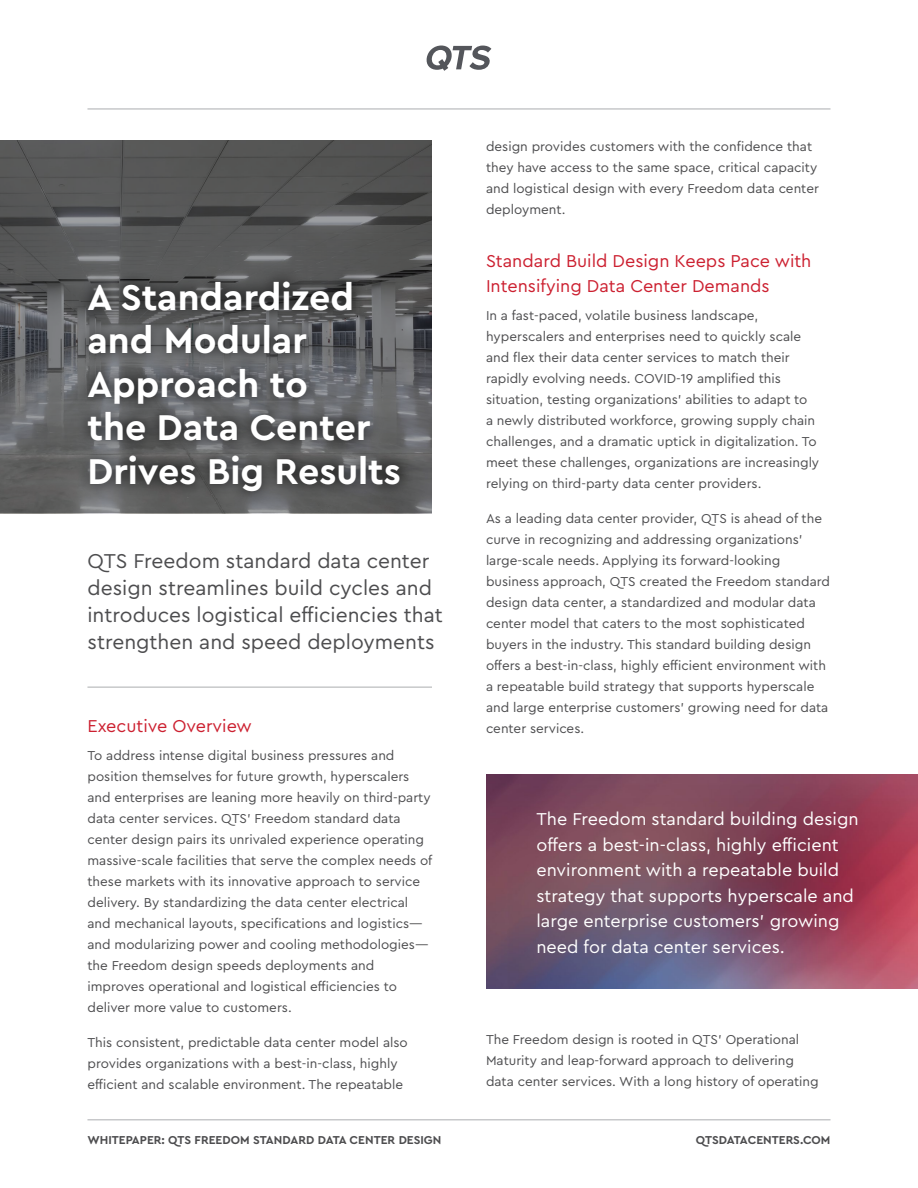
<style>
.page{position:relative;width:918px;height:1188px;background:#fff}
.page>*{position:absolute;margin:0;border:0;box-sizing:border-box;transform-origin:0 0}
.t1{font:700 37.5px/43.5px "Cera Pro";color:#fff}
.t2{font:21px/27px "Cera Pro";color:#4d4d4f}
.t3{font:18px/25.5px "Cera Pro";color:#fff}
.t4{font:18px/25.5px "Cera Pro";color:#cc2030}
.t5{font:13.5px/21px "Cera Pro";color:#4d4d4f}
.t6{font:700 12px "Cera Pro";color:#4d4d4f}
</style>
<div class="page">
<hr style="left:87px;top:108px;width:744px;height:2px;background:#c7c8ca">
<hr style="left:87px;top:1119px;width:744px;height:1px;background:#c7c8ca">
<svg style="left:426px;top:46px;width:65px;height:25px"></svg>
<svg style="left:0;top:140px;width:432px;height:373px;fill:#585858"></svg>
<div style="left:74px;top:267px;width:340px;height:238px;background:#000;opacity:.64"></div>
<hr style="left:87px;top:686px;width:345px;height:2px;background:#c7c8ca">
<img style="left:486px;top:775px;width:432px;height:213px">
<h1 class="t1" style="left:87px;top:274px;width:315px">A Standardized and Modular<br>Approach to<br>the Data Center<br>Drives Big Results</h1>
<h2 class="t2" style="left:87px;top:546px;width:357px">QTS Freedom standard data center design streamlines build cycles and introduces logistical efficiencies that strengthen and speed deployments</h2>
<h3 class="t4" style="left:87px;top:713px;width:166px">Executive Overview</h3>
<p class="t5" style="left:87px;top:745px;width:346px">To address intense digital business pressures and position themselves for future growth, hyperscalers and enterprises are leaning more heavily on third-party data center services. QTS’ Freedom standard data center design pairs its unrivaled experience operating massive-scale facilities that serve the complex needs of these markets with its innovative approach to service delivery. By standardizing the data center electrical and mechanical layouts, specifications and logistics— and modularizing power and cooling methodologies— the Freedom design speeds deployments and improves operational and logistical efficiencies to deliver more value to customers.</p>
<p class="t5" style="left:87px;top:1031px;width:322px">This consistent, predictable data center model also provides organizations with a best-in-class, highly efficient and scalable environment. The repeatable</p>
<p class="t5" style="left:486px;top:136px;width:334px">design provides customers with the confidence that they have access to the same space, critical capacity and logistical design with every Freedom data center deployment.</p>
<h3 class="t4" style="left:486px;top:247px;width:327px">Standard Build Design Keeps Pace with<br>Intensifying Data Center Demands</h3>
<p class="t5" style="left:486px;top:304px;width:335px">In a fast-paced, volatile business landscape, hyperscalers and enterprises need to quickly scale and flex their data center services to match their rapidly evolving needs. COVID-19 amplified this situation, testing organizations’ abilities to adapt to<br>a newly distributed workforce, growing supply chain challenges, and a dramatic uptick in digitalization. To meet these challenges, organizations are increasingly relying on third-party data center providers.</p>
<p class="t5" style="left:486px;top:507px;width:346px">As a leading data center provider, QTS is ahead of the curve in recognizing and addressing organizations’ large-scale needs. Applying its forward-looking business approach, QTS created the Freedom standard design data center, a standardized and modular data center model that caters to the most sophisticated buyers in the industry. This standard building design offers a best-in-class, highly efficient environment with a repeatable build strategy that supports hyperscale and large enterprise customers’ growing need for data center services.</p>
<h3 class="t3" style="left:536px;top:805px;width:324px">The Freedom standard building design offers a best-in-class, highly efficient environment with a repeatable build strategy that supports hyperscale and large enterprise customers’ growing need for data center services.</h3>
<p class="t5" style="left:486px;top:1029px;width:334px">The Freedom design is rooted in QTS’ Operational<br>Maturity and leap-forward approach to delivering data center services. With a long history of operating</p>
<p class="t6" style="left:87px;top:1132px;width:356px">WHITEPAPER: QTS FREEDOM STANDARD DATA CENTER DESIGN</p>
<p class="t6" style="left:696px;top:1132px;width:136px">QTSDATACENTERS.COM</p>
</div>
